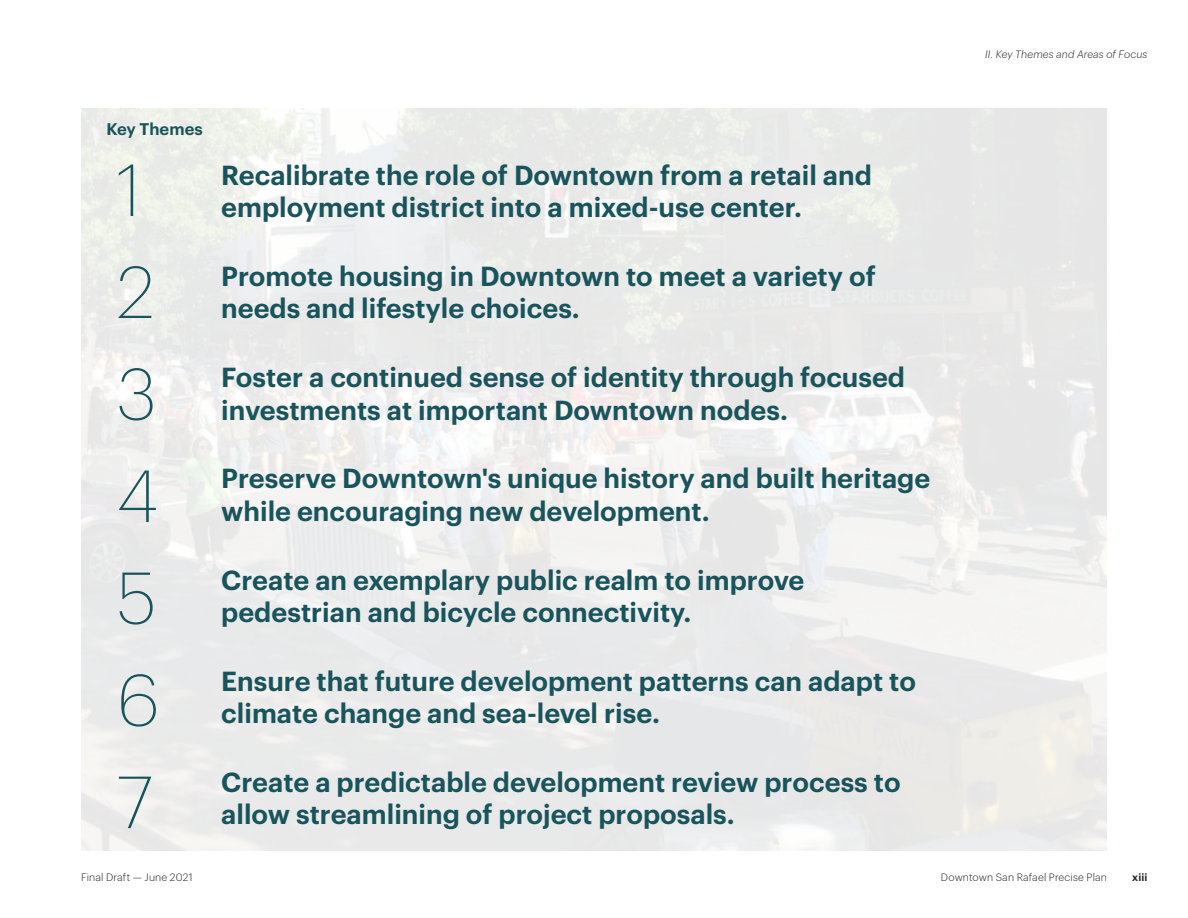
<style>
.page{position:relative;width:1188px;height:918px;background:#fff}
.page>*{position:absolute;margin:0;border:0;box-sizing:border-box;transform-origin:0 0}
.t1{font:200 72px "Graphik";color:#19545c}
.t2{font:600 27px/32.4px "Graphik";color:#19545c}
.D03_Subsection{font:600 16.5px "Graphik";letter-spacing:.005em;color:#19545c}
.t3{font:300 10.5px "Graphik";letter-spacing:.015em;color:#231f20}
.t4{font:italic 300 10.5px "Graphik";letter-spacing:.015em;color:#231f20}
.t5{font:600 10.5px "Graphik";color:#231f20}
</style>
<div class="page">
<p class="D03_Subsection" style="left:106px;top:116px;width:98px">Key Themes</p>
<p class="t1" style="left:117px;top:138px;width:27px">1</p>
<p class="t1" style="left:117px;top:240px;width:39px">2</p>
<p class="t1" style="left:117px;top:342px;width:41px">3</p>
<p class="t1" style="left:117px;top:444px;width:43px">4</p>
<p class="t1" style="left:117px;top:546px;width:41px">5</p>
<p class="t1" style="left:117px;top:648px;width:44px">6</p>
<p class="t1" style="left:117px;top:750px;width:37px">7</p>
<p class="t2" style="left:221px;top:157px;width:652px">Recalibrate the role of Downtown from a retail and employment district into a mixed-use center.</p>
<p class="t2" style="left:221px;top:258px;width:656px">Promote housing in Downtown to meet a variety of needs and lifestyle choices.</p>
<p class="t2" style="left:221px;top:359px;width:685px">Foster a continued sense of identity through focused investments at important Downtown nodes.</p>
<p class="t2" style="left:221px;top:460px;width:711px">Preserve Downtown's unique history and built heritage while encouraging new development.</p>
<p class="t2" style="left:221px;top:561px;width:585px">Create an exemplary public realm to improve pedestrian and bicycle connectivity.</p>
<p class="t2" style="left:221px;top:662px;width:696px">Ensure that future development patterns can adapt to climate change and sea-level rise.</p>
<p class="t2" style="left:221px;top:764px;width:681px">Create a predictable development review process to allow streamlining of project proposals.</p>
<p class="t4" style="left:985px;top:46px;width:164px">II. Key Themes and Areas of Focus</p>
<p class="t3" style="left:81px;top:870px;width:113px">Final Draft — June 2021</p>
<p class="t3" style="left:941px;top:870px;width:168px">Downtown San Rafael Precise Plan</p>
<p class="t5" style="left:1132px;top:869px;width:17px">xiii</p>
</div>
